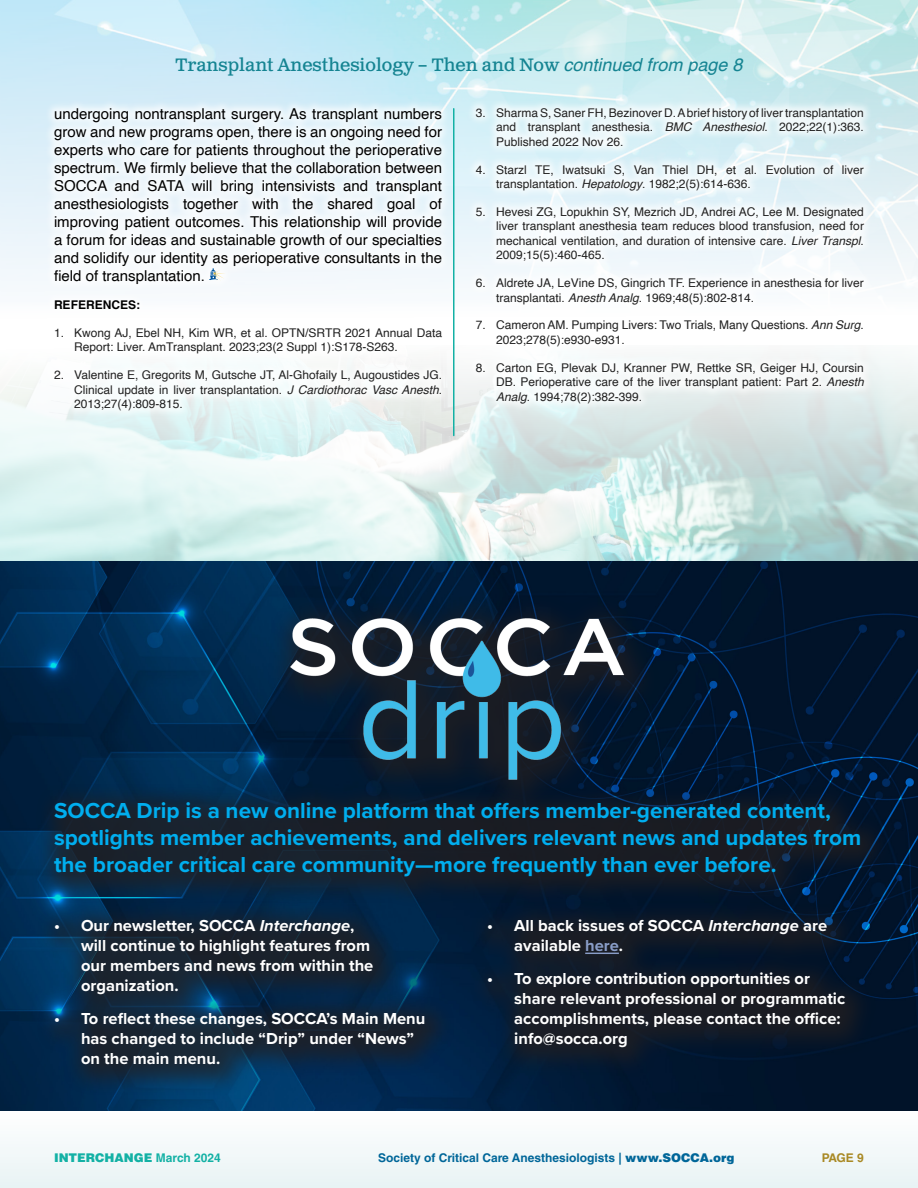
<style>
.page{position:relative;width:918px;height:1188px;background:#fff}
.page>*{position:absolute;margin:0;border:0;box-sizing:border-box;transform-origin:0 0}
.t1{font:700 22.5px/27px "Proxima Nova";color:#00aeef}
.t2{font:18px "Clarendon Text Pro";color:#158492}
.t3{font:700 16.5px/19.8px "Proxima Nova";color:#fff}
.paragraph{font:15px/18px "Helvetica";color:#000;text-align:justify}
.t4{font:12px/14.4px "Helvetica";color:#212121}
.t5{font:700 12px "Helvetica LT Std";color:#069}
.t6{font:900 12px "Helvetica LT Std";color:#13b1a5}
.paragraph-2{font:700 12px "Helvetica";color:#000}
.t7{font:700 12px "Helvetica LT Std";color:#a98924}
.s1{font-family:"Helvetica";font-style:italic}
.s2{font-style:italic}
.s3{color:#899dc8}
.s4{font-weight:700}
.s5{font-weight:900}
</style>
<div class="page">
<div style="left:0;top:1109px;width:918px;height:79px;background:#f3f9f9"></div>
<img style="left:0;top:0;width:918px;height:289px">
<img style="left:0;top:356px;width:918px;height:206px">
<img style="left:0;top:562px;width:918px;height:548px">
<div style="left:44px;top:99px;width:830px;height:320px;background:#fff;opacity:.75"></div>
<svg style="left:209px;top:268px;width:17px;height:13px"></svg>
<hr style="left:453px;top:109px;width:1px;height:327px;background:#13b1a5">
<div style="left:35px;top:782px;width:856px;height:126px;background:#231f20;opacity:.75"></div>
<div style="left:36px;top:900px;width:841px;height:196px;background:#231f20;opacity:.75"></div>
<hr style="left:585px;top:953px;width:34px;height:1px;background:#899dc8">
<div style="left:267px;top:595px;width:394px;height:222px;background:#231f20;opacity:.75"></div>
<img style="left:285px;top:613px;width:348px;height:180px">
<p class="t2" style="left:176px;top:53px;width:568px">Transplant Anesthesiology – Then and Now <span class="s1">continued from page 8</span></p>
<p class="paragraph" style="left:54px;top:105px;width:390px">undergoing nontransplant surgery. As transplant numbers grow and new programs open, there is an ongoing need for experts who care for patients throughout the perioperative spectrum. We firmly believe that the collaboration between SOCCA and SATA will bring intensivists and transplant anesthesiologists together with the shared goal of improving patient outcomes. This relationship will provide a forum for ideas and sustainable growth of our specialties and solidify our identity as perioperative consultants in the field of transplantation.</p>
<p class="paragraph-2" style="left:54px;top:298px;width:88px">REFERENCES:</p>
<p class="t4" style="left:74px;top:326px;width:369px;text-indent:-20px">1. Kwong AJ, Ebel NH, Kim WR, et al. OPTN/SRTR 2021 Annual Data<br>Report: Liver. AmTransplant. 2023;23(2 Suppl 1):S178-S263.</p>
<p class="t4" style="left:74px;top:368px;width:369px;text-align:justify;text-indent:-20px">2. Valentine E, Gregorits M, Gutsche JT, Al-Ghofaily L, Augoustides JG.<br>Clinical update in liver transplantation. <span class="s2">J Cardiothorac Vasc Anesth</span>.<br>2013;27(4):809-815.</p>
<p class="t4" style="left:496px;top:106px;width:369px;text-align:justify;text-indent:-20px">3. Sharma S, Saner FH, Bezinover D. A brief history of liver transplantation and transplant anesthesia. <span class="s2">BMC Anesthesiol</span>. 2022;22(1):363.<br>Published 2022 Nov 26.</p>
<p class="t4" style="left:496px;top:163px;width:369px;text-indent:-20px">4. Starzl TE, Iwatsuki S, Van Thiel DH, et al. Evolution of liver transplantation. <span class="s2">Hepatology</span>. 1982;2(5):614-636.</p>
<p class="t4" style="left:496px;top:205px;width:369px;text-align:justify;text-indent:-20px">5. Hevesi ZG, Lopukhin SY, Mezrich JD, Andrei AC, Lee M. Designated liver transplant anesthesia team reduces blood transfusion, need for mechanical ventilation, and duration of intensive care. <span class="s2">Liver Transpl</span>.<br>2009;15(5):460-465.</p>
<p class="t4" style="left:496px;top:276px;width:369px;text-indent:-20px">6. Aldrete JA, LeVine DS, Gingrich TF. Experience in anesthesia for liver transplantati. <span class="s2">Anesth Analg</span>. 1969;48(5):802-814.</p>
<p class="t4" style="left:496px;top:318px;width:369px;text-indent:-20px">7. Cameron AM. Pumping Livers: Two Trials, Many Questions. <span class="s2">Ann Surg</span>.<br>2023;278(5):e930-e931.</p>
<p class="t4" style="left:496px;top:361px;width:369px;text-align:justify;text-indent:-20px">8. Carton EG, Plevak DJ, Kranner PW, Rettke SR, Geiger HJ, Coursin DB. Perioperative care of the liver transplant patient: Part 2. <span class="s2">Anesth Analg</span>. 1994;78(2):382-399.</p>
<p class="t1" style="left:54px;top:796px;width:809px">SOCCA Drip is a new online platform that offers member-generated content, spotlights member achievements, and delivers relevant news and updates from the broader critical care community—more frequently than ever before.</p>
<p class="t3" style="left:81px;top:915px;width:294px;text-indent:-27px">• Our newsletter, SOCCA <span class="s2">Interchange</span>, will continue to highlight features from our members and news from within the organization.</p>
<p class="t3" style="left:81px;top:1008px;width:346px;text-indent:-27px">• To reflect these changes, SOCCA’s Main Menu has changed to include “Drip” under “News” on the main menu.</p>
<p class="t3" style="left:514px;top:915px;width:314px;text-indent:-27px">• All back issues of SOCCA <span class="s2">Interchange</span> are available <span class="s3">here</span>.</p>
<p class="t3" style="left:514px;top:969px;width:333px;text-indent:-27px">• To explore contribution opportunities or share relevant professional or programmatic accomplishments, please contact the office: info@socca.org</p>
<p class="t6" style="left:54px;top:1150px;width:168px">INTERCHANGE <span class="s4">March 2024</span></p>
<p class="t5" style="left:378px;top:1150px;width:358px">Society of Critical Care Anesthesiologists | <span class="s5">www.SOCCA.org</span></p>
<p class="t7" style="left:822px;top:1150px;width:44px">PAGE 9</p>
</div>
